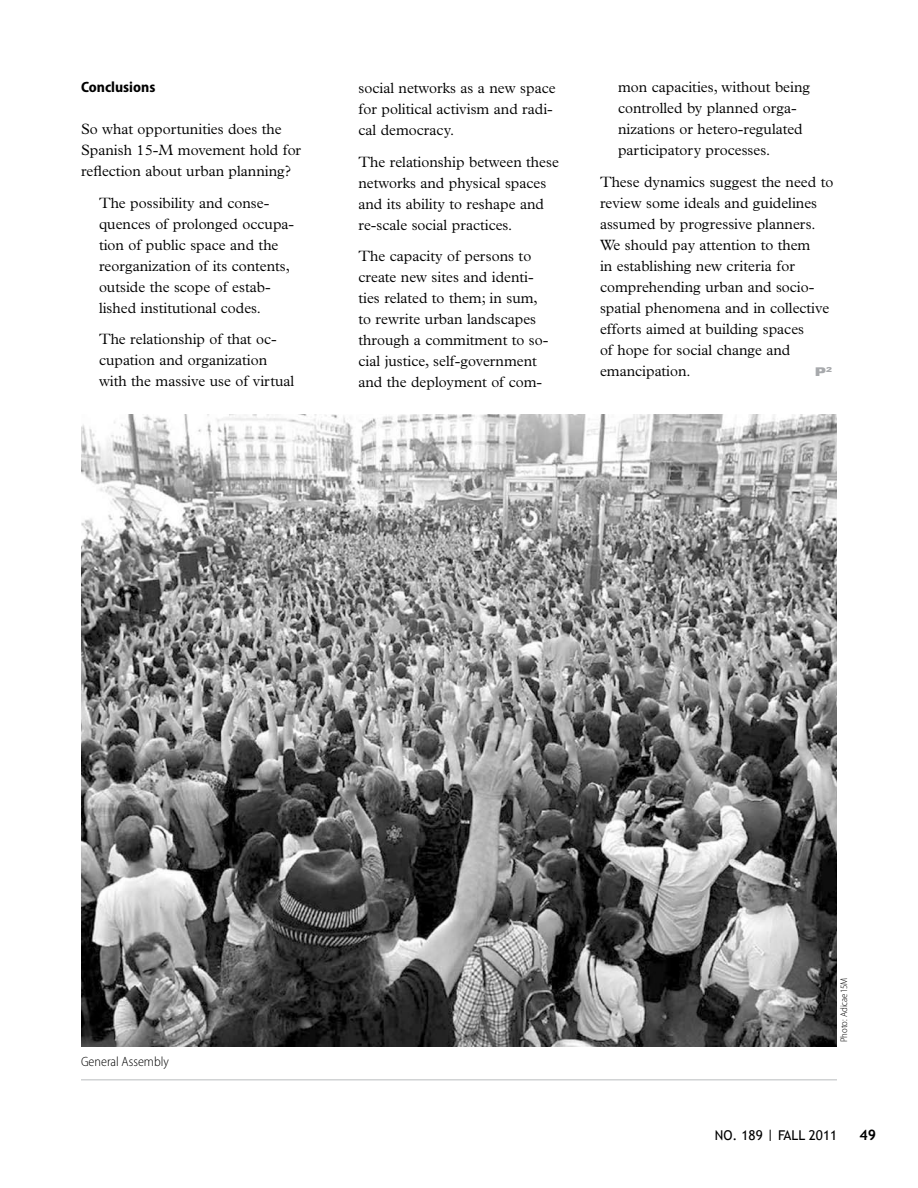
<style>
.page{position:relative;width:918px;height:1188px;background:#fff}
.page>*{position:absolute;margin:0;border:0;box-sizing:border-box;transform-origin:0 0}
.t1{font:300 15px/21px "Plantin";color:#000}
.t2{font:700 semi-condensed 15px "Myriad Pro";color:#000}
.t3{font:700 14.25px "Trebuchet MS";color:#000}
.t4{font:300 semi-condensed 13.5px "Myriad Pro";color:#000}
.t5{font:13.5px "Trebuchet MS";color:#000}
.t6{font:12px "Univers LT Std X Black Ex";color:#a7a9ac}
.t7{font:300 semi-condensed 9.75px "Myriad Pro";color:#000}
</style>
<div class="page">
<img style="left:81px;top:414px;width:756px;height:633px">
<hr style="left:81px;top:1079px;width:756px;height:2px;background:#d1d3d4">
<p class="t2" style="left:81px;top:79px;width:76px">Conclusions</p>
<p class="t1" style="left:81px;top:119px;width:222px">So what opportunities does the<br>Spanish 15-M movement hold for reflection about urban planning?</p>
<p class="t1" style="left:99px;top:192px;width:197px">The possibility and conse&shy;quences of prolonged occupa&shy;tion of public space and the reorganization of its contents, outside the scope of estab&shy;lished institutional codes.</p>
<p class="t1" style="left:99px;top:329px;width:197px">The relationship of that oc&shy;cupation and organization with the massive use of virtual</p>
<p class="t1" style="left:358px;top:78px;width:199px">social networks as a new space for political activism and radi&shy;cal democracy.</p>
<p class="t1" style="left:358px;top:151px;width:202px">The relationship between these networks and physical spaces and its ability to reshape and re-scale social practices.</p>
<p class="t1" style="left:358px;top:246px;width:192px">The capacity of persons to create new sites and identi&shy;ties related to them; in sum, to rewrite urban landscapes through a commitment to so&shy;cial justice, self-government and the deployment of com-</p>
<p class="t1" style="left:618px;top:77px;width:194px">mon capacities, without being controlled by planned orga&shy;nizations or hetero-regulated participatory processes.</p>
<p class="t1" style="left:600px;top:171px;width:235px">These dynamics suggest the need to review some ideals and guidelines assumed by progressive planners.<br>We should pay attention to them<br>in establishing new criteria for comprehending urban and socio&shy;spatial phenomena and in collective efforts aimed at building spaces<br>of hope for social change and emancipation.</p>
<p class="t6" style="left:815px;top:364px;width:19px">P<sup>2</sup></p>
<p class="t4" style="left:81px;top:1054px;width:89px">General Assembly</p>
<p class="t7" style="left:839px;top:1042px;width:66px;rotate:-90deg">Photo: Adicae15M</p>
<p class="t5" style="left:715px;top:1127px;width:124px">No. 189 | Fall 2011</p>
<p class="t3" style="left:859px;top:1126px;width:9px">49</p>
</div>
